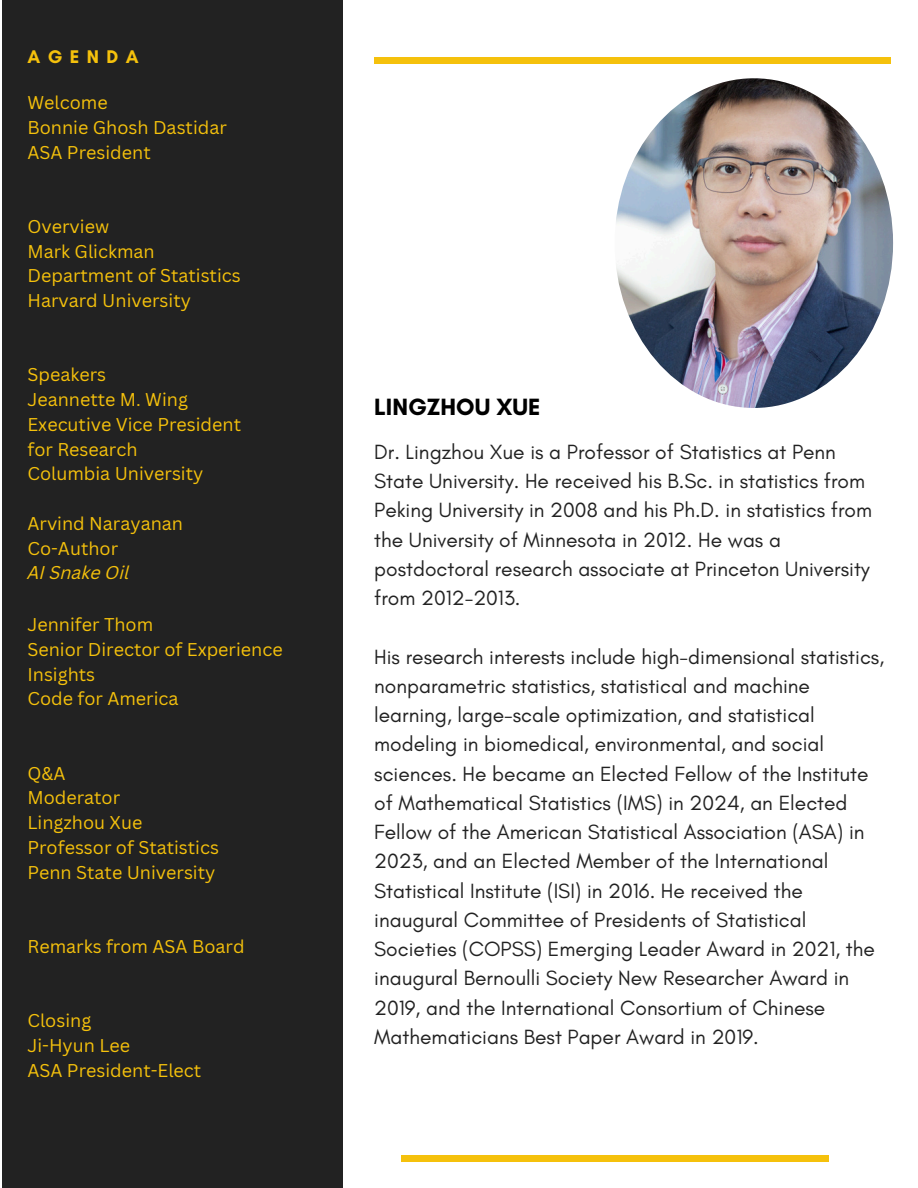
<style>
.page{position:relative;width:918px;height:1188px;background:#fff}
.page>*{position:absolute;margin:0;border:0;box-sizing:border-box;transform-origin:0 0}
.t1{font:700 24px "Glacial Indifference";color:#000}
.t2{font:21px/29.2px "Glacial Indifference";color:#222}
.t3{font:700 18.75px "Glacial Indifference";letter-spacing:.4em;color:#f5c10c}
.t4{font:18px/24.8px "Canva Sans";color:#f5c10c}
.t5{font:italic 18px "Canva Sans";color:#f5c10c}
</style>
<div class="page">
<div style="left:3px;top:0;width:340px;height:1188px;background:#222"></div>
<div style="left:374px;top:57px;width:517px;height:7px;background:#f5c10c"></div>
<div style="left:401px;top:1155px;width:427px;height:7px;background:#f5c10c"></div>
<img style="left:615px;top:78px;width:278px;height:330px;border-radius:50%">
<p class="t3" style="left:27px;top:45px;width:113px">AGENDA</p>
<p class="t4" style="left:27px;top:90px;width:82px">Welcome</p>
<p class="t4" style="left:27px;top:115px;width:201px">Bonnie Ghosh Dastidar</p>
<p class="t4" style="left:27px;top:139px;width:125px">ASA President</p>
<p class="t4" style="left:27px;top:214px;width:83px">Overview</p>
<p class="t4" style="left:27px;top:238px;width:129px">Mark Glickman</p>
<p class="t4" style="left:27px;top:263px;width:215px">Department of Statistics</p>
<p class="t4" style="left:27px;top:288px;width:165px">Harvard University</p>
<p class="t4" style="left:27px;top:362px;width:80px">Speakers</p>
<p class="t4" style="left:27px;top:387px;width:162px">Jeannette M. Wing</p>
<p class="t4" style="left:27px;top:412px;width:215px">Executive Vice President</p>
<p class="t4" style="left:27px;top:436px;width:112px">for Research</p>
<p class="t4" style="left:27px;top:461px;width:177px">Columbia University</p>
<p class="t4" style="left:27px;top:511px;width:157px">Arvind Narayanan</p>
<p class="t4" style="left:27px;top:535px;width:92px">Co-Author</p>
<p class="t5" style="left:27px;top:566px;width:103px">AI Snake Oil</p>
<p class="t4" style="left:27px;top:612px;width:127px">Jennifer Thom</p>
<p class="t4" style="left:27px;top:637px;width:257px">Senior Director of Experience<br>Insights</p>
<p class="t4" style="left:27px;top:686px;width:153px">Code for America</p>
<p class="t4" style="left:27px;top:760px;width:40px">Q&amp;A</p>
<p class="t4" style="left:27px;top:785px;width:94px">Moderator</p>
<p class="t4" style="left:27px;top:810px;width:116px">Lingzhou Xue</p>
<p class="t4" style="left:27px;top:835px;width:193px">Professor of Statistics</p>
<p class="t4" style="left:27px;top:859px;width:189px">Penn State University</p>
<p class="t4" style="left:27px;top:934px;width:219px">Remarks from ASA Board</p>
<h1 class="t4" style="left:27px;top:1008px;width:65px">Closing</h1>
<h2 class="t4" style="left:27px;top:1033px;width:104px">Ji-Hyun Lee</h2>
<h2 class="t4" style="left:27px;top:1057px;width:175px">ASA President-Elect</h2>
<p class="t1" style="left:374px;top:392px;width:168px">LINGZHOU XUE</p>
<p class="t2" style="left:374px;top:437px;width:499px">Dr. Lingzhou Xue is a Professor of Statistics at Penn State University. He received his B.Sc. in statistics from Peking University in 2008 and his Ph.D. in statistics from the University of Minnesota in 2012. He was a postdoctoral research associate at Princeton University from 2012-2013.</p>
<p class="t2" style="left:374px;top:642px;width:512px">His research interests include high-dimensional statistics, nonparametric statistics, statistical and machine learning, large-scale optimization, and statistical modeling in biomedical, environmental, and social sciences. He became an Elected Fellow of the Institute of Mathematical Statistics (IMS) in 2024, an Elected Fellow of the American Statistical Association (ASA) in 2023, and an Elected Member of the International Statistical Institute (ISI) in 2016. He received the inaugural Committee of Presidents of Statistical Societies (COPSS) Emerging Leader Award in 2021, the inaugural Bernoulli Society New Researcher Award in 2019, and the International Consortium of Chinese Mathematicians Best Paper Award in 2019.</p>
</div>
